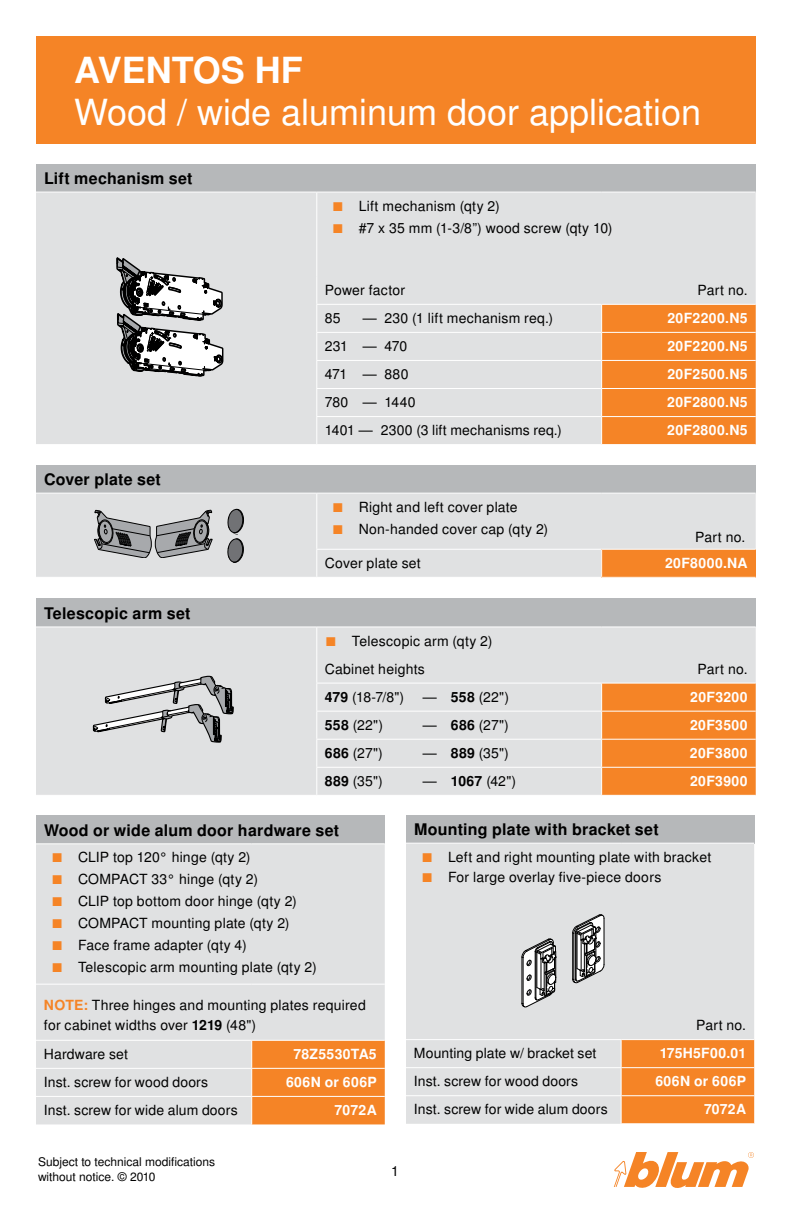
<style>
.page{position:relative;width:792px;height:1224px;background:#fff}
.page>*{position:absolute;margin:0;border:0;box-sizing:border-box;transform-origin:0 0}
.t1{font:36px "Nimbus Sans OT";color:#fff}
.t2{font:700 36px "Nimbus Sans OT";color:#fff}
.t3{font:700 16px "Nimbus Sans OT";letter-spacing:.015em;color:#000}
.t4{font:14px/28px "Nimbus Sans OT";letter-spacing:.015em;color:#000}
.t5{font:700 14px "Nimbus Sans OT";letter-spacing:.025em;color:#fff}
.t6{font:12px/14.4px "Nimbus Sans OT";color:#000}
.s1{font-size:12px;color:#f58426}
.s2{font-weight:700}
.s3{font-weight:700;color:#f58426}
</style>
<div class="page">
<svg style="left:614px;top:1152px;width:140px;height:36px"></svg>
<div style="left:36px;top:36px;width:720px;height:108px;background:#f58426"></div>
<div style="left:36px;top:599px;width:720px;height:28px;background:#b6b8ba"></div>
<div style="left:36px;top:627px;width:720px;height:168px;background:#e0e1e2"></div>
<svg style="left:601px;top:684px;width:155px;height:111px;background:#f5882d"></svg>
<hr style="left:36px;top:626px;width:281px;height:1px;background:#fff">
<hr style="left:317px;top:626px;width:285px;height:1px;background:#fff">
<hr style="left:602px;top:626px;width:154px;height:1px;background:#fff">
<hr style="left:316px;top:683px;width:286px;height:1px;background:#fff">
<hr style="left:602px;top:683px;width:154px;height:1px;background:#fff">
<hr style="left:316px;top:711px;width:286px;height:1px;background:#fff">
<hr style="left:316px;top:739px;width:286px;height:1px;background:#fff">
<hr style="left:316px;top:767px;width:286px;height:1px;background:#fff">
<svg style="left:316px;top:627px;width:1px;height:168px"></svg>
<div style="left:36px;top:465px;width:720px;height:28px;background:#b6b8ba"></div>
<div style="left:36px;top:494px;width:720px;height:83px;background:#e0e1e2"></div>
<div style="left:602px;top:549px;width:154px;height:28px;background:#f58426"></div>
<hr style="left:602px;top:549px;width:154px;height:1px;background:#fff">
<svg style="left:601px;top:550px;width:1px;height:27px"></svg>
<hr style="left:316px;top:494px;width:1px;height:55px;background:#fff">
<hr style="left:316px;top:549px;width:286px;height:1px;background:#fff">
<svg style="left:316px;top:550px;width:1px;height:27px"></svg>
<div style="left:36px;top:164px;width:720px;height:28px;background:#b6b8ba"></div>
<div style="left:36px;top:193px;width:720px;height:251px;background:#e0e1e2"></div>
<hr style="left:316px;top:193px;width:1px;height:83px;background:#fff">
<hr style="left:316px;top:304px;width:286px;height:1px;background:#fff">
<hr style="left:316px;top:332px;width:286px;height:1px;background:#fff">
<hr style="left:316px;top:360px;width:286px;height:1px;background:#fff">
<hr style="left:316px;top:388px;width:286px;height:1px;background:#fff">
<hr style="left:316px;top:416px;width:286px;height:1px;background:#fff">
<svg style="left:316px;top:276px;width:1px;height:168px"></svg>
<svg style="left:601px;top:276px;width:155px;height:168px;background:#f1974d"></svg>
<div style="left:36px;top:816px;width:349px;height:28px;background:#b6b8ba"></div>
<div style="left:36px;top:844px;width:349px;height:280px;background:#e0e1e2"></div>
<svg style="left:251px;top:1040px;width:134px;height:84px;background:#f5872d"></svg>
<hr style="left:36px;top:843px;width:216px;height:1px;background:#fff">
<hr style="left:252px;top:843px;width:133px;height:1px;background:#fff">
<hr style="left:36px;top:1040px;width:216px;height:1px;background:#fff">
<hr style="left:36px;top:1096px;width:216px;height:1px;background:#fff">
<hr style="left:36px;top:1068px;width:216px;height:1px;background:#fff">
<hr style="left:252px;top:1068px;width:133px;height:1px;background:#fff">
<hr style="left:36px;top:984px;width:216px;height:1px;background:#fff">
<hr style="left:252px;top:984px;width:133px;height:1px;background:#fff">
<div style="left:406px;top:815px;width:348px;height:28px;background:#b6b8ba"></div>
<div style="left:406px;top:844px;width:348px;height:280px;background:#e0e1e2"></div>
<hr style="left:621px;top:1039px;width:133px;height:1px;background:#fff">
<div style="left:621px;top:1040px;width:133px;height:83px;background:#f58426"></div>
<hr style="left:406px;top:1039px;width:215px;height:1px;background:#fff">
<hr style="left:406px;top:1095px;width:215px;height:1px;background:#fff">
<hr style="left:406px;top:1067px;width:215px;height:1px;background:#fff">
<hr style="left:621px;top:1067px;width:133px;height:1px;background:#fff">
<hr style="left:621px;top:1123px;width:133px;height:1px;background:#fff">
<svg style="left:93px;top:676px;width:141px;height:67px;background:#bdbebf"></svg>
<svg style="left:226px;top:509px;width:18px;height:54px"></svg>
<svg style="left:94px;top:510px;width:119px;height:48px;background:#9a9c9d"></svg>
<svg style="left:106px;top:252px;width:117px;height:125px"></svg>
<svg style="left:522px;top:938px;width:35px;height:69px"></svg>
<hr style="left:604px;top:918px;width:1px;height:47px;background:#000">
<svg style="left:572px;top:914px;width:32px;height:69px"></svg>
<h1 class="t2" style="left:74px;top:49px;width:230px">AVENTOS HF</h1>
<h1 class="t1" style="left:74px;top:90px;width:629px">Wood / wide aluminum door application</h1>
<p class="t3" style="left:44px;top:169px;width:150px">Lift mechanism set</p>
<p class="t3" style="left:44px;top:470px;width:118px">Cover plate set</p>
<p class="t3" style="left:44px;top:604px;width:148px">Telescopic arm set</p>
<p class="t4" style="left:332px;top:192px;width:169px"><span class="s1">■</span> Lift mechanism (qty 2)</p>
<p class="t4" style="left:332px;top:214px;width:282px"><span class="s1">■</span> #7 x 35 mm (1-3/8”) wood screw (qty 10)</p>
<p class="t4" style="left:325px;top:276px;width:82px">Power factor</p>
<p class="t4" style="left:698px;top:276px;width:52px">Part no.</p>
<p class="t4" style="left:325px;top:304px;width:17px">85</p>
<p class="t4" style="left:363px;top:304px;width:192px">— 230 (1 lift mechanism req.)</p>
<p class="t5" style="left:667px;top:309px;width:82px">20F2200.N5</p>
<p class="t4" style="left:325px;top:332px;width:84px">231 — 470</p>
<p class="t5" style="left:667px;top:338px;width:82px">20F2200.N5</p>
<p class="t4" style="left:325px;top:361px;width:85px">471 — 880</p>
<p class="t5" style="left:667px;top:366px;width:82px">20F2500.N5</p>
<p class="t4" style="left:325px;top:389px;width:92px">780 — 1440</p>
<p class="t5" style="left:667px;top:394px;width:82px">20F2800.N5</p>
<p class="t4" style="left:325px;top:417px;width:238px">1401 — 2300 (3 lift mechanisms req.)</p>
<p class="t5" style="left:667px;top:422px;width:82px">20F2800.N5</p>
<p class="t4" style="left:332px;top:493px;width:187px"><span class="s1">■</span> Right and left cover plate</p>
<p class="t4" style="left:332px;top:515px;width:218px"><span class="s1">■</span> Non-handed cover cap (qty 2)</p>
<p class="t4" style="left:695px;top:523px;width:52px">Part no.</p>
<p class="t4" style="left:325px;top:549px;width:98px">Cover plate set</p>
<p class="t5" style="left:665px;top:554px;width:84px">20F8000.NA</p>
<p class="t4" style="left:325px;top:627px;width:169px"><span class="s1">■</span> Telescopic arm (qty 2)<br>Cabinet heights</p>
<p class="t4" style="left:698px;top:655px;width:52px">Part no.</p>
<p class="t4" style="left:325px;top:683px;width:81px"><span class="s2">479</span> (18-7/8")</p>
<p class="t4" style="left:423px;top:683px;width:88px">— <span class="s2">558</span> (22")</p>
<p class="t5" style="left:690px;top:688px;width:59px">20F3200</p>
<p class="t4" style="left:325px;top:711px;width:60px"><span class="s2">558</span> (22")</p>
<p class="t4" style="left:423px;top:711px;width:88px">— <span class="s2">686</span> (27")</p>
<p class="t5" style="left:690px;top:716px;width:59px">20F3500</p>
<p class="t4" style="left:325px;top:739px;width:60px"><span class="s2">686</span> (27")</p>
<p class="t4" style="left:423px;top:739px;width:87px">— <span class="s2">889</span> (35")</p>
<p class="t5" style="left:690px;top:744px;width:59px">20F3800</p>
<p class="t4" style="left:325px;top:767px;width:59px"><span class="s2">889</span> (35")</p>
<p class="t4" style="left:423px;top:767px;width:95px">— <span class="s2">1067</span> (42")</p>
<p class="t5" style="left:690px;top:772px;width:59px">20F3900</p>
<p class="t3" style="left:44px;top:820px;width:297px">Wood or wide alum door hardware set</p>
<p class="t4" style="left:51px;top:844px;width:201px"><span class="s1">■</span> CLIP top 120° hinge (qty 2)</p>
<p class="t4" style="left:51px;top:866px;width:209px"><span class="s1">■</span> COMPACT 33° hinge (qty 2)</p>
<p class="t4" style="left:51px;top:888px;width:247px"><span class="s1">■</span> CLIP top bottom door hinge (qty 2)</p>
<p class="t4" style="left:51px;top:910px;width:240px"><span class="s1">■</span> COMPACT mounting plate (qty 2)</p>
<p class="t4" style="left:51px;top:932px;width:197px"><span class="s1">■</span> Face frame adapter (qty 4)</p>
<p class="t4" style="left:51px;top:954px;width:267px"><span class="s1">■</span> Telescopic arm mounting plate (qty 2)</p>
<p class="t4" style="left:44px;top:995px;width:323px;line-height:20px"><span class="s3">NOTE:</span> Three hinges and mounting plates required for cabinet widths over <span class="s2">1219</span> (48")</p>
<p class="t4" style="left:44px;top:1040px;width:85px">Hardware set</p>
<p class="t5" style="left:293px;top:1045px;width:85px">78Z5530TA5</p>
<p class="t4" style="left:44px;top:1068px;width:166px">Inst. screw for wood doors</p>
<p class="t5" style="left:286px;top:1073px;width:92px">606N or 606P</p>
<p class="t4" style="left:44px;top:1096px;width:195px">Inst. screw for wide alum doors</p>
<p class="t5" style="left:335px;top:1102px;width:44px">7072A</p>
<p class="t6" style="left:38px;top:1155px;width:179px">Subject to technical modifications without notice. © 2010</p>
<p class="t4" style="left:391px;top:1157px;width:9px">1</p>
<p class="t3" style="left:414px;top:820px;width:246px">Mounting plate with bracket set</p>
<p class="t4" style="left:421px;top:843px;width:292px"><span class="s1">■</span> Left and right mounting plate with bracket</p>
<p class="t4" style="left:421px;top:863px;width:242px"><span class="s1">■</span> For large overlay five-piece doors</p>
<p class="t4" style="left:696px;top:1012px;width:52px">Part no.</p>
<p class="t4" style="left:414px;top:1040px;width:184px">Mounting plate w/ bracket set</p>
<p class="t5" style="left:660px;top:1045px;width:88px">175H5F00.01</p>
<p class="t4" style="left:414px;top:1068px;width:166px">Inst. screw for wood doors</p>
<p class="t5" style="left:655px;top:1073px;width:92px">606N or 606P</p>
<p class="t4" style="left:414px;top:1096px;width:195px">Inst. screw for wide alum doors</p>
<p class="t5" style="left:704px;top:1101px;width:44px">7072A</p>
</div>
